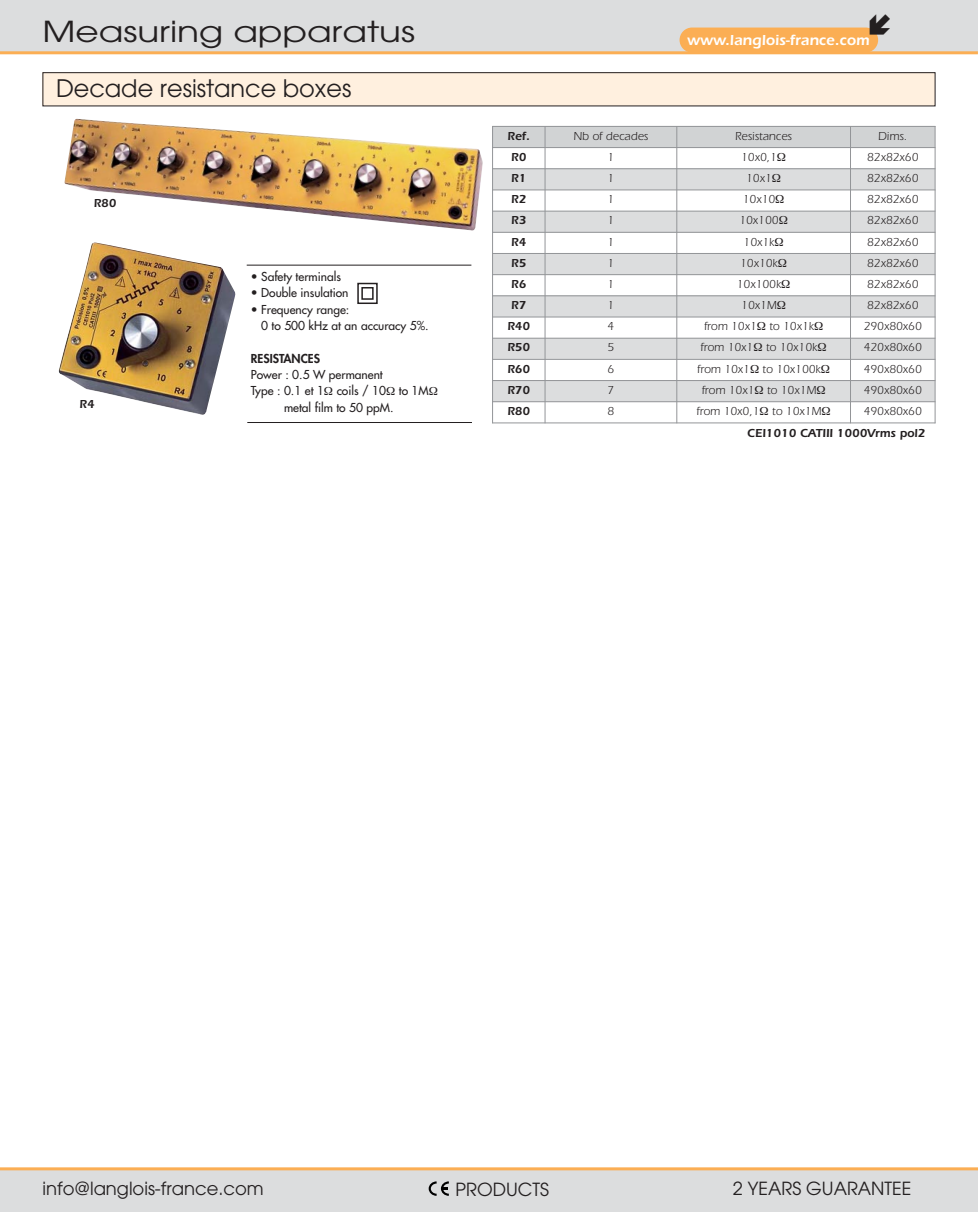
<style>
.page{position:relative;width:978px;height:1212px;background:#fff}
.page>*{position:absolute;margin:0;border:0;box-sizing:border-box;transform-origin:0 0}
.t1{font:28.8px "Avant Garde";color:#231f20;scale:1.25 1}
.t2{font:24px "Avant Garde";color:#231f20}
.t3{font:18px "Avant Garde";color:#231f20}
.t4{font:600 15px "Itc Eras";color:#fff}
.t5{font:12px "Itc Eras";color:#231f20}
.t6{font:12px/16.4px "Futura";color:#231f20}
.t7{font:600 12px "Itc Eras";color:#231f20}
.t8{font:800 12px "Futura";color:#231f20}
</style>
<div class="page">
<img style="left:64px;top:119px;width:419px;height:112px">
<img style="left:58px;top:242px;width:178px;height:173px">
<hr style="left:247px;top:422px;width:225px;height:1px;background:#231f20">
<hr style="left:247px;top:265px;width:224px;height:1px;background:#231f20">
<svg style="left:357px;top:282px;width:21px;height:22px"></svg>
<div style="left:492px;top:126px;width:53px;height:22px;background:#d1d3d4"></div>
<div style="left:545px;top:126px;width:132px;height:22px;background:#d1d3d4"></div>
<div style="left:677px;top:126px;width:173px;height:22px;background:#d1d3d4"></div>
<div style="left:850px;top:126px;width:85px;height:22px;background:#d1d3d4"></div>
<div style="left:492px;top:169px;width:53px;height:21px;background:#dcddde"></div>
<div style="left:545px;top:169px;width:132px;height:21px;background:#dcddde"></div>
<div style="left:677px;top:169px;width:173px;height:21px;background:#dcddde"></div>
<div style="left:850px;top:169px;width:85px;height:21px;background:#dcddde"></div>
<div style="left:492px;top:211px;width:53px;height:21px;background:#dcddde"></div>
<div style="left:545px;top:211px;width:132px;height:21px;background:#dcddde"></div>
<div style="left:677px;top:211px;width:173px;height:21px;background:#dcddde"></div>
<div style="left:850px;top:211px;width:85px;height:21px;background:#dcddde"></div>
<div style="left:492px;top:253px;width:53px;height:22px;background:#dcddde"></div>
<div style="left:545px;top:253px;width:132px;height:22px;background:#dcddde"></div>
<div style="left:677px;top:253px;width:173px;height:22px;background:#dcddde"></div>
<div style="left:850px;top:253px;width:85px;height:22px;background:#dcddde"></div>
<div style="left:492px;top:296px;width:53px;height:21px;background:#dcddde"></div>
<div style="left:545px;top:296px;width:132px;height:21px;background:#dcddde"></div>
<div style="left:677px;top:296px;width:173px;height:21px;background:#dcddde"></div>
<div style="left:850px;top:296px;width:85px;height:21px;background:#dcddde"></div>
<div style="left:492px;top:338px;width:53px;height:21px;background:#dcddde"></div>
<div style="left:545px;top:338px;width:132px;height:21px;background:#dcddde"></div>
<div style="left:677px;top:338px;width:173px;height:21px;background:#dcddde"></div>
<div style="left:850px;top:338px;width:85px;height:21px;background:#dcddde"></div>
<div style="left:492px;top:381px;width:53px;height:21px;background:#dcddde"></div>
<div style="left:545px;top:381px;width:132px;height:21px;background:#dcddde"></div>
<div style="left:677px;top:381px;width:173px;height:21px;background:#dcddde"></div>
<div style="left:850px;top:381px;width:85px;height:21px;background:#dcddde"></div>
<hr style="left:492px;top:126px;width:1px;height:297px;background:#939598">
<hr style="left:545px;top:126px;width:1px;height:297px;background:#939598">
<hr style="left:676px;top:126px;width:1px;height:297px;background:#939598">
<hr style="left:850px;top:126px;width:1px;height:297px;background:#939598">
<hr style="left:935px;top:126px;width:1px;height:297px;background:#939598">
<hr style="left:492px;top:126px;width:443px;height:1px;background:#939598">
<hr style="left:492px;top:147px;width:443px;height:1px;background:#939598">
<hr style="left:492px;top:168px;width:443px;height:1px;background:#939598">
<hr style="left:492px;top:190px;width:443px;height:1px;background:#939598">
<hr style="left:492px;top:211px;width:443px;height:1px;background:#939598">
<hr style="left:492px;top:232px;width:443px;height:1px;background:#939598">
<hr style="left:492px;top:253px;width:443px;height:1px;background:#939598">
<hr style="left:492px;top:274px;width:443px;height:1px;background:#939598">
<hr style="left:492px;top:295px;width:443px;height:1px;background:#939598">
<hr style="left:492px;top:317px;width:443px;height:1px;background:#939598">
<hr style="left:492px;top:338px;width:443px;height:1px;background:#939598">
<hr style="left:492px;top:359px;width:443px;height:1px;background:#939598">
<hr style="left:492px;top:380px;width:443px;height:1px;background:#939598">
<hr style="left:492px;top:401px;width:443px;height:1px;background:#939598">
<hr style="left:492px;top:422px;width:443px;height:1px;background:#939598">
<div style="left:43px;top:73px;width:892px;height:33px;background:#fff0df"></div>
<div style="left:43px;top:72px;width:892px;height:34px;border:1px solid #231f20"></div>
<div style="left:0;top:1169px;width:978px;height:43px;background:#dcddde"></div>
<hr style="left:0;top:1167px;width:978px;height:3px;background:#fbae54">
<svg style="left:429px;top:1181px;width:20px;height:15px"></svg>
<div style="left:0;top:0;width:978px;height:54px;background:#dcddde"></div>
<hr style="left:0;top:51px;width:978px;height:3px;background:#fbae54">
<div style="left:680px;top:28px;width:198px;height:25px;background:#fbae54;border-radius:12px"></div>
<h1 class="t1" style="left:42px;top:21px;width:300px">Measuring apparatus</h1>
<h2 class="t2" style="left:56px;top:80px;width:297px">Decade resistance boxes</h2>
<p class="t7" style="left:94px;top:199px;width:24px">R80</p>
<p class="t7" style="left:80px;top:400px;width:17px">R4</p>
<p class="t6" style="left:251px;top:269px;width:92px">• Safety terminals</p>
<p class="t6" style="left:251px;top:285px;width:99px">• Double insulation</p>
<p class="t6" style="left:261px;top:302px;width:169px;text-indent:-10px">• Frequency range:<br>0 to 500 kHz at an accuracy 5%.</p>
<p class="t8" style="left:251px;top:352px;width:71px">RESISTANCES</p>
<p class="t6" style="left:251px;top:367px;width:133px">Power : 0.5 W permanent</p>
<p class="t6" style="left:251px;top:384px;width:179px">Type : 0.1 et 1 coils / 10 to 1M</p>
<p class="t6" style="left:284px;top:400px;width:111px">metal film to 50 ppM.</p>
<p class="t4" style="left:687px;top:35px;width:184px">www.langlois-france.com</p>
<p class="t7" style="left:508px;top:132px;width:24px">Ref.</p>
<p class="t5" style="left:573px;top:132px;width:76px">Nb of decades</p>
<p class="t5" style="left:735px;top:132px;width:58px">Resistances</p>
<p class="t5" style="left:878px;top:132px;width:31px">Dims.</p>
<p class="t7" style="left:511px;top:153px;width:17px">R0</p>
<p class="t5" style="left:608px;top:153px;width:8px">1</p>
<p class="t5" style="left:741px;top:153px;width:37px">10x0,1</p>
<p class="t5" style="left:867px;top:153px;width:53px">82x82x60</p>
<p class="t7" style="left:511px;top:174px;width:17px">R1</p>
<p class="t5" style="left:608px;top:174px;width:8px">1</p>
<p class="t5" style="left:746px;top:174px;width:27px">10x1</p>
<p class="t5" style="left:867px;top:174px;width:53px">82x82x60</p>
<p class="t7" style="left:511px;top:195px;width:17px">R2</p>
<p class="t5" style="left:608px;top:195px;width:8px">1</p>
<p class="t5" style="left:743px;top:195px;width:34px">10x10</p>
<p class="t5" style="left:867px;top:195px;width:53px">82x82x60</p>
<p class="t7" style="left:511px;top:216px;width:17px">R3</p>
<p class="t5" style="left:608px;top:216px;width:8px">1</p>
<p class="t5" style="left:739px;top:216px;width:41px">10x100</p>
<p class="t5" style="left:867px;top:216px;width:53px">82x82x60</p>
<p class="t7" style="left:511px;top:238px;width:17px">R4</p>
<p class="t5" style="left:608px;top:238px;width:8px">1</p>
<p class="t5" style="left:744px;top:238px;width:32px">10x1k</p>
<p class="t5" style="left:867px;top:238px;width:53px">82x82x60</p>
<p class="t7" style="left:511px;top:259px;width:17px">R5</p>
<p class="t5" style="left:608px;top:259px;width:8px">1</p>
<p class="t5" style="left:740px;top:259px;width:39px">10x10k</p>
<p class="t5" style="left:867px;top:259px;width:53px">82x82x60</p>
<p class="t7" style="left:511px;top:280px;width:17px">R6</p>
<p class="t5" style="left:608px;top:280px;width:8px">1</p>
<p class="t5" style="left:737px;top:280px;width:46px">10x100k</p>
<p class="t5" style="left:867px;top:280px;width:53px">82x82x60</p>
<p class="t7" style="left:511px;top:301px;width:17px">R7</p>
<p class="t5" style="left:608px;top:301px;width:8px">1</p>
<p class="t5" style="left:741px;top:301px;width:37px">10x1M</p>
<p class="t5" style="left:867px;top:301px;width:53px">82x82x60</p>
<p class="t7" style="left:507px;top:322px;width:24px">R40</p>
<p class="t5" style="left:608px;top:322px;width:8px">4</p>
<p class="t5" style="left:704px;top:322px;width:112px">from 10x1 to 10x1k</p>
<p class="t5" style="left:864px;top:322px;width:60px">290x80x60</p>
<p class="t7" style="left:507px;top:343px;width:24px">R50</p>
<p class="t5" style="left:608px;top:343px;width:8px">5</p>
<p class="t5" style="left:701px;top:343px;width:118px">from 10x1 to 10x10k</p>
<p class="t5" style="left:864px;top:343px;width:60px">420x80x60</p>
<p class="t7" style="left:507px;top:365px;width:24px">R60</p>
<p class="t5" style="left:608px;top:365px;width:8px">6</p>
<p class="t5" style="left:697px;top:365px;width:125px">from 10x1 to 10x100k</p>
<p class="t5" style="left:864px;top:365px;width:60px">490x80x60</p>
<p class="t7" style="left:507px;top:386px;width:24px">R70</p>
<p class="t5" style="left:608px;top:386px;width:8px">7</p>
<p class="t5" style="left:702px;top:386px;width:116px">from 10x1 to 10x1M</p>
<p class="t5" style="left:864px;top:386px;width:60px">490x80x60</p>
<p class="t7" style="left:507px;top:407px;width:24px">R80</p>
<p class="t5" style="left:608px;top:407px;width:8px">8</p>
<p class="t5" style="left:697px;top:407px;width:126px">from 10x0,1 to 10x1M</p>
<p class="t5" style="left:864px;top:407px;width:60px">490x80x60</p>
<p class="t7" style="left:747px;top:429px;width:180px">CEI1010 CATIII 1000Vrms pol2</p>
<h3 class="t3" style="left:43px;top:1182px;width:223px">info@langlois-france.com</h3>
<h3 class="t3" style="left:456px;top:1182px;width:95px">PRODUCTS</h3>
<h3 class="t3" style="left:733px;top:1182px;width:180px">2 YEARS GUARANTEE</h3>
</div>
